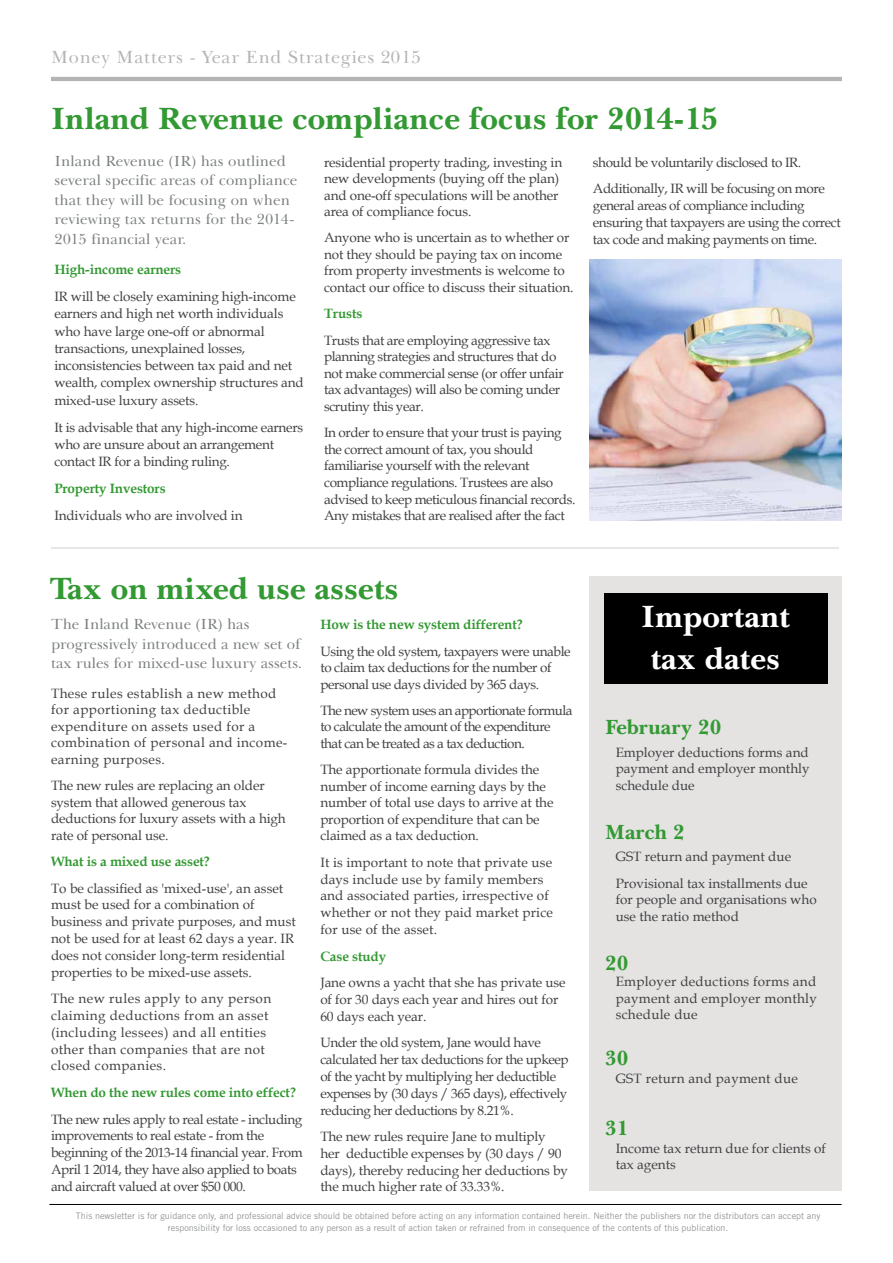
<style>
.page{position:relative;width:893px;height:1263px;background:#fff}
.page>*{position:absolute;margin:0;border:0;box-sizing:border-box;transform-origin:0 0}
.t1{font:700 31.5px "Baskerville Cyr LT Std";color:#393}
.t2{font:700 31.5px/41.5px "Baskerville Cyr LT Std";color:#fff;text-align:center}
.t3{font:700 21px "Baskerville Cyr LT Std";color:#393}
.t4{font:18px "Baskerville Cyr LT Std Upright";letter-spacing:.045em;color:#b5b4b4}
.t5{font:15px/19.6px "Baskerville Cyr LT Std Upright";color:#7d8080}
.t6{font:13.5px/16.5px "Book Antiqua";letter-spacing:-.01em;color:#414042}
.t7{font:13.5px/16.8px "Book Antiqua";letter-spacing:-.03em;color:#414042}
.t8{font:13.5px/16.5px "Book Antiqua";letter-spacing:.03em;color:#414042}
.t9{font:13.5px/16.8px "Book Antiqua";letter-spacing:.01em;color:#414042}
.t10{font:700 13.5px "Book Antiqua";letter-spacing:-.01em;color:#393}
.t11{font:13.5px/16.5px "Book Antiqua";letter-spacing:-.04em;color:#414042}
.t12{font:13.5px "Book Antiqua";letter-spacing:.02em;color:#414042}
.t13{font:9px/12px "Trade Gothic LT Std";color:#939598;text-align:center}
</style>
<div class="page">
<div style="left:589px;top:577px;width:253px;height:614px;background:#e4e3e2"></div>
<div style="left:604px;top:594px;width:224px;height:90px;background:#000"></div>
<hr style="left:51px;top:77px;width:791px;height:4px;background:#b5b4b4">
<hr style="left:49px;top:1204px;width:793px;height:1px;background:#000">
<hr style="left:51px;top:547px;width:788px;height:2px;background:#e6e7e8">
<img style="left:589px;top:259px;width:253px;height:261px">
<h3 class="t4" style="left:51px;top:47px;width:372px">Money Matters - Year End Strategies 2015</h3>
<h1 class="t1" style="left:51px;top:101px;width:669px">Inland Revenue compliance focus for 2014-15</h1>
<p class="t5" style="left:54px;top:151px;width:244px">Inland Revenue (IR) has outlined several specific areas of compliance that they will be focusing on when reviewing tax returns for the 2014-<br>2015 financial year.</p>
<p class="t10" style="left:54px;top:260px;width:128px">High-income earners</p>
<p class="t6" style="left:54px;top:288px;width:251px;line-height:17.2px">IR will be closely examining high-income earners and high net worth individuals who have large one-off or abnormal transactions, unexplained losses, inconsistencies between tax paid and net wealth, complex ownership structures and mixed-use luxury assets.</p>
<p class="t6" style="left:54px;top:418px;width:250px;line-height:17.2px">It is advisable that any high-income earners who are unsure about an arrangement contact IR for a binding ruling.</p>
<p class="t10" style="left:54px;top:479px;width:113px">Property Investors</p>
<p class="t6" style="left:54px;top:507px;width:190px">Individuals who are involved in</p>
<p class="t7" style="left:593px;top:148px;width:233px;line-height:26.5px">should be voluntarily disclosed to IR.<br>Additionally, IR will be focusing on more</p>
<p class="t7" style="left:593px;top:197px;width:249px">general areas of compliance including ensuring that taxpayers are using the correct tax code and making payments on time.</p>
<p class="t6" style="left:324px;top:153px;width:240px">residential property trading, investing in new developments (buying off the plan) and one-off speculations will be another area of compliance focus.</p>
<p class="t6" style="left:324px;top:229px;width:251px">Anyone who is uncertain as to whether or not they should be paying tax on income from property investments is welcome to contact our office to discuss their situation.</p>
<p class="t10" style="left:324px;top:304px;width:40px">Trusts</p>
<p class="t7" style="left:324px;top:331px;width:241px">Trusts that are employing aggressive tax planning strategies and structures that do not make commercial sense (or offer unfair tax advantages) will also be coming under scrutiny this year.</p>
<p class="t7" style="left:324px;top:424px;width:253px">In order to ensure that your trust is paying the correct amount of tax, you should familiarise yourself with the relevant compliance regulations. Trustees are also advised to keep meticulous financial records.<br>Any mistakes that are realised after the fact</p>
<h1 class="t1" style="left:50px;top:571px;width:350px">Tax on mixed use assets</h1>
<p class="t5" style="left:51px;top:615px;width:252px">The Inland Revenue (IR) has progressively introduced a new set of tax rules for mixed-use luxury assets.</p>
<p class="t8" style="left:51px;top:685px;width:238px">These rules establish a new method for apportioning tax deductible expenditure on assets used for a combination of personal and income&shy;earning purposes.</p>
<p class="t6" style="left:51px;top:777px;width:236px">The new rules are replacing an older system that allowed generous tax deductions for luxury assets with a high rate of personal use.</p>
<p class="t10" style="left:51px;top:852px;width:160px">What is a mixed use asset?</p>
<p class="t6" style="left:51px;top:879px;width:246px">To be classified as 'mixed-use', an asset must be used for a combination of business and private purposes, and must not be used for at least 62 days a year. IR does not consider long-term residential properties to be mixed-use assets.</p>
<p class="t8" style="left:51px;top:990px;width:222px">The new rules apply to any person claiming deductions from an asset (including lessees) and all entities other than companies that are not closed companies.</p>
<p class="t10" style="left:51px;top:1083px;width:246px">When do the new rules come into effect?</p>
<p class="t7" style="left:51px;top:1110px;width:253px">The new rules apply to real estate - including improvements to real estate - from the beginning of the 2013-14 financial year. From April 1 2014, they have also applied to boats and aircraft valued at over $50 000.</p>
<p class="t10" style="left:320px;top:615px;width:204px">How is the new system different?</p>
<p class="t7" style="left:320px;top:642px;width:252px">Using the old system, taxpayers were unable to claim tax deductions for the number of personal use days divided by 365 days.</p>
<p class="t11" style="left:320px;top:702px;width:254px">The new system uses an apportionate formula to calculate the amount of the expenditure that can be treated as a tax deduction.</p>
<p class="t6" style="left:320px;top:761px;width:235px">The apportionate formula divides the number of income earning days by the number of total use days to arrive at the proportion of expenditure that can be claimed as a tax deduction.</p>
<p class="t9" style="left:320px;top:853px;width:234px">It is important to note that private use days include use by family members and associated parties, irrespective of whether or not they paid market price for use of the asset.</p>
<p class="t10" style="left:320px;top:947px;width:67px">Case study</p>
<p class="t6" style="left:320px;top:974px;width:247px">Jane owns a yacht that she has private use of for 30 days each year and hires out for<br>60 days each year.</p>
<p class="t7" style="left:320px;top:1034px;width:250px">Under the old system, Jane would have calculated her tax deductions for the upkeep of the yacht by multiplying her deductible expenses by (30 days / 365 days), effectively reducing her deductions by 8.21%.</p>
<p class="t6" style="left:320px;top:1128px;width:249px">The new rules require Jane to multiply her deductible expenses by (30 days / 90 days), thereby reducing her deductions by the much higher rate of 33.33%.</p>
<h1 class="t2" style="left:641px;top:597px;width:150px">Important tax dates</h1>
<h2 class="t3" style="left:605px;top:715px;width:118px">February 20</h2>
<p class="t6" style="left:616px;top:744px;width:195px;text-align:justify">Employer deductions forms and payment and employer monthly schedule due</p>
<h2 class="t3" style="left:605px;top:821px;width:81px">March 2</h2>
<p class="t6" style="left:616px;top:843px;width:193px;line-height:26.2px">GST return and payment due<br>Provisional tax installments due</p>
<p class="t6" style="left:616px;top:891px;width:203px">for people and organisations who use the ratio method</p>
<h2 class="t3" style="left:605px;top:951px;width:25px">20</h2>
<p class="t6" style="left:616px;top:973px;width:203px;text-align:justify">Employer deductions forms and payment and employer monthly schedule due</p>
<h2 class="t3" style="left:605px;top:1046px;width:25px">30</h2>
<p class="t12" style="left:616px;top:1069px;width:184px">GST return and payment due</p>
<h2 class="t3" style="left:605px;top:1116px;width:25px">31</h2>
<p class="t6" style="left:616px;top:1140px;width:212px">Income tax return due for clients of tax agents</p>
<p class="t13" style="left:76px;top:1209px;width:746px">This newsletter is for guidance only, and professional advice should be obtained before acting on any information contained herein. Neither the publishers nor the distributors can accept any responsibility for loss occasioned to any person as a result of action taken or refrained from in consequence of the contents of this publication.</p>
</div>
